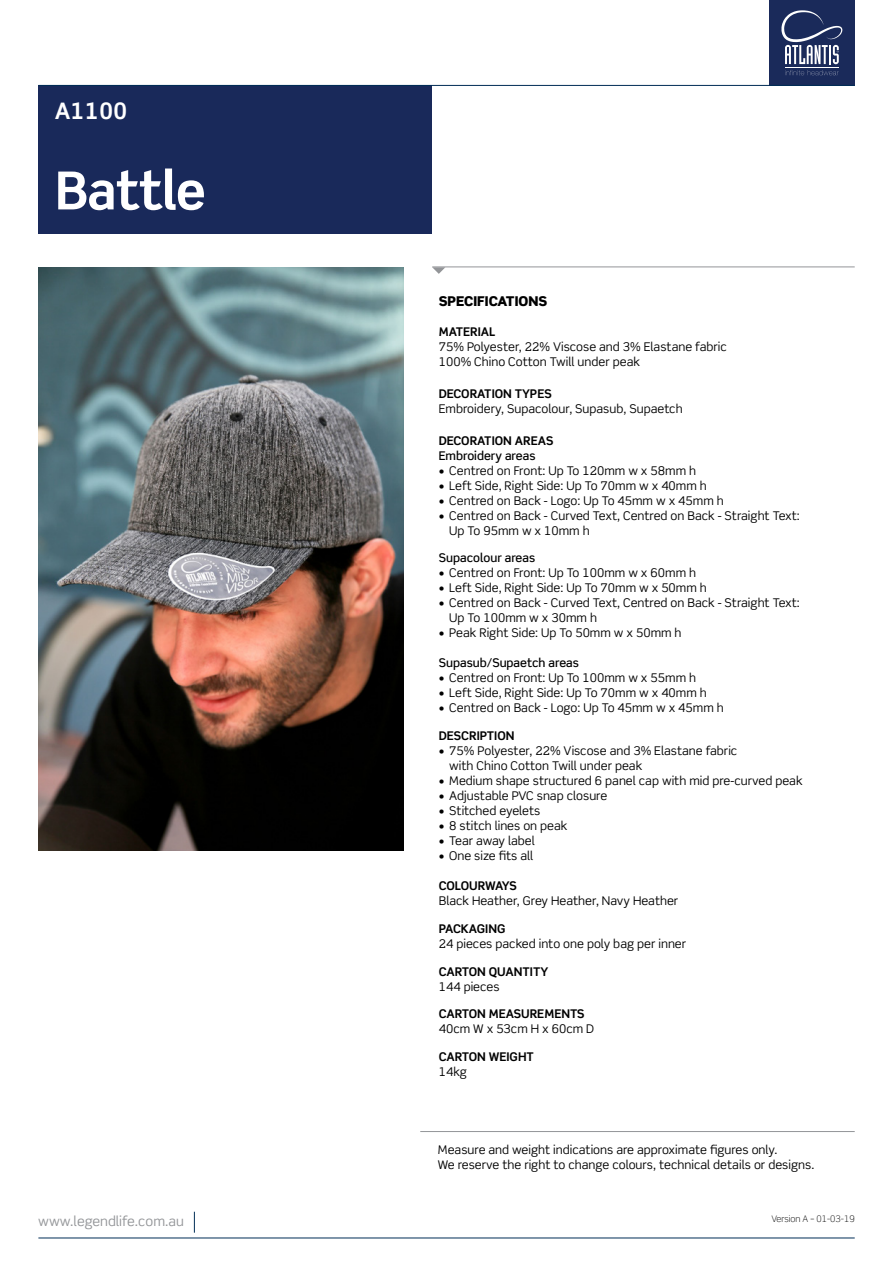
<style>
.page{position:relative;width:893px;height:1263px;background:#fff}
.page>*{position:absolute;margin:0;border:0;box-sizing:border-box;transform-origin:0 0}
.t1{font:700 52.5px "Scene Std";letter-spacing:-.02em;color:#fff}
.t2{font:700 22.65px "Scene Std";color:#fff}
.t3{font:13.5px "Scene Std";color:#939598}
.t4{font:900 13.5px "Scene Std";color:#000}
.t5{font:12px/15px "Scene Std";color:#000}
.t6{font:700 12px "Scene Std";color:#000}
.t7{font:500 12px "Scene Std";color:#000}
.t8{font:700 12px "Scene Std";letter-spacing:-.02em;color:#000}
.t9{font:300 9px "Scene Std";color:#000}
</style>
<div class="page">
<div style="left:38px;top:85px;width:394px;height:149px;background:#19295a"></div>
<div style="left:769px;top:0;width:86px;height:86px;background:#1a2a5a"></div>
<hr style="left:785px;top:67px;width:54px;height:1px;background:#fff">
<svg style="left:785px;top:70px;width:54px;height:5px"></svg>
<svg style="left:781px;top:10px;width:61px;height:54px"></svg>
<hr style="left:420px;top:1131px;width:435px;height:1px;background:#939598">
<hr style="left:38px;top:85px;width:817px;height:1px;background:#002d56">
<hr style="left:38px;top:1237px;width:817px;height:1px;background:#002d56">
<svg style="left:194px;top:1212px;width:1px;height:21px"></svg>
<hr style="left:432px;top:267px;width:423px;height:1px;background:#939598">
<svg style="left:432px;top:267px;width:13px;height:7px"></svg>
<img style="left:38px;top:268px;width:366px;height:582px">
<h2 class="t2" style="left:55px;top:96px;width:74px">A1100</h2>
<h1 class="t1" style="left:55px;top:158px;width:152px">Battle</h1>
<p class="t4" style="left:439px;top:292px;width:110px">SPECIFICATIONS</p>
<p class="t6" style="left:439px;top:324px;width:58px">MATERIAL</p>
<p class="t5" style="left:439px;top:339px;width:290px">75% Polyester, 22% Viscose and 3% Elastane fabric<br>100% Chino Cotton Twill under peak</p>
<p class="t6" style="left:439px;top:386px;width:114px">DECORATION TYPES</p>
<p class="t5" style="left:439px;top:401px;width:245px">Embroidery, Supacolour, Supasub, Supaetch</p>
<p class="t6" style="left:439px;top:433px;width:116px">DECORATION AREAS</p>
<p class="t7" style="left:439px;top:448px;width:98px">Embroidery areas</p>
<p class="t5" style="left:439px;top:463px;width:259px">• Centred on Front: Up To 120mm w x 58mm h</p>
<p class="t5" style="left:439px;top:478px;width:270px">• Left Side, Right Side: Up To 70mm w x 40mm h</p>
<p class="t5" style="left:439px;top:493px;width:286px">• Centred on Back - Logo: Up To 45mm w x 45mm h</p>
<p class="t5" style="left:449px;top:508px;width:352px;text-indent:-10px">• Centred on Back - Curved Text, Centred on Back - Straight Text:<br>Up To 95mm w x 10mm h</p>
<p class="t7" style="left:439px;top:550px;width:98px">Supacolour areas</p>
<p class="t5" style="left:439px;top:565px;width:259px">• Centred on Front: Up To 100mm w x 60mm h</p>
<p class="t5" style="left:439px;top:580px;width:270px">• Left Side, Right Side: Up To 70mm w x 50mm h</p>
<p class="t5" style="left:449px;top:595px;width:352px;text-indent:-10px">• Centred on Back - Curved Text, Centred on Back - Straight Text:<br>Up To 100mm w x 30mm h</p>
<p class="t5" style="left:439px;top:625px;width:244px">• Peak Right Side: Up To 50mm w x 50mm h</p>
<p class="t7" style="left:439px;top:655px;width:142px">Supasub/Supaetch areas</p>
<p class="t5" style="left:439px;top:670px;width:259px">• Centred on Front: Up To 100mm w x 55mm h</p>
<p class="t5" style="left:439px;top:685px;width:270px">• Left Side, Right Side: Up To 70mm w x 40mm h</p>
<p class="t5" style="left:439px;top:700px;width:286px">• Centred on Back - Logo: Up To 45mm w x 45mm h</p>
<p class="t6" style="left:439px;top:728px;width:77px">DESCRIPTION</p>
<p class="t5" style="left:449px;top:743px;width:290px;text-indent:-10px">• 75% Polyester, 22% Viscose and 3% Elastane fabric with Chino Cotton Twill under peak</p>
<p class="t5" style="left:439px;top:773px;width:365px">• Medium shape structured 6 panel cap with mid pre-curved peak</p>
<p class="t5" style="left:439px;top:788px;width:170px">• Adjustable PVC snap closure</p>
<p class="t5" style="left:439px;top:803px;width:103px">• Stitched eyelets</p>
<p class="t5" style="left:439px;top:818px;width:130px">• 8 stitch lines on peak</p>
<p class="t5" style="left:439px;top:833px;width:97px">• Tear away label</p>
<p class="t5" style="left:439px;top:848px;width:96px">• One size fits all</p>
<p class="t8" style="left:439px;top:878px;width:79px">COLOURWAYS</p>
<p class="t5" style="left:439px;top:893px;width:241px">Black Heather, Grey Heather, Navy Heather</p>
<p class="t6" style="left:439px;top:921px;width:68px">PACKAGING</p>
<p class="t5" style="left:439px;top:936px;width:249px">24 pieces packed into one poly bag per inner</p>
<p class="t6" style="left:439px;top:964px;width:111px">CARTON QUANTITY</p>
<p class="t5" style="left:439px;top:979px;width:62px">144 pieces</p>
<p class="t6" style="left:439px;top:1006px;width:147px">CARTON MEASUREMENTS</p>
<p class="t5" style="left:439px;top:1021px;width:157px">40cm W x 53cm H x 60cm D</p>
<p class="t6" style="left:439px;top:1049px;width:97px">CARTON WEIGHT</p>
<p class="t5" style="left:439px;top:1064px;width:30px">14kg</p>
<p class="t5" style="left:438px;top:1142px;width:378px">Measure and weight indications are approximate figures only.<br>We reserve the right to change colours, technical details or designs.</p>
<p class="t3" style="left:38px;top:1213px;width:147px">www.legendlife.com.au</p>
<p class="t9" style="left:771px;top:1213px;width:85px">Version A – 01-03-19</p>
</div>
